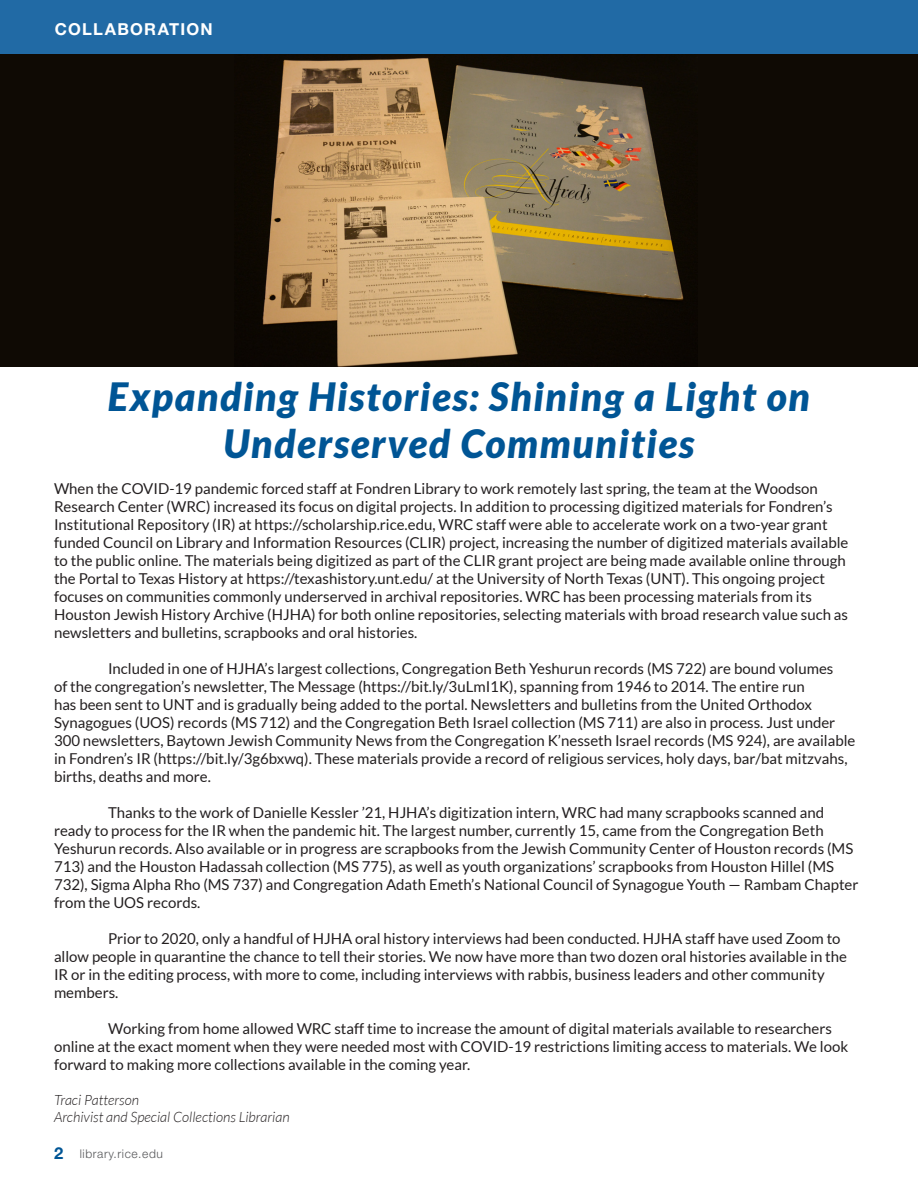
<style>
.page{position:relative;width:918px;height:1188px;background:#fff}
.page>*{position:absolute;margin:0;border:0;box-sizing:border-box;transform-origin:0 0}
.t1{font:italic 900 39px/46.8px "Lato";letter-spacing:.04em;color:#005595;text-align:center}
.t2{font:700 16.5px "Helvetica Neue LT Std";letter-spacing:.075em;color:#fff}
.t3{font:15px/18px "Lato";color:#231f20}
.t4{font:italic 300 14.25px/17.1px "Lato";color:#231f20}
.t5{font:300 12px "Helvetica Neue LT Std";letter-spacing:.05em;color:#57585a}
.s1{font-weight:700;font-size:16.5px;color:#005595}
</style>
<div class="page">
<div style="left:0;top:0;width:918px;height:54px;background:#216aa5"></div>
<div style="left:0;top:54px;width:918px;height:312px;background:#0f0a04"></div>
<img style="left:249px;top:57px;width:435px;height:309px">
<p class="t2" style="left:55px;top:18px;width:159px">COLLABORATION</p>
<h1 class="t1" style="left:108px;top:374px;width:704px">Expanding Histories: Shining a Light on<br>Underserved Communities</h1>
<p class="t3" style="left:54px;top:480px;width:796px">When the COVID-19 pandemic forced staff at Fondren Library to work remotely last spring, the team at the Woodson Research Center (WRC) increased its focus on digital projects. In addition to processing digitized materials for Fondren’s Institutional Repository (IR) at https://scholarship.rice.edu, WRC staff were able to accelerate work on a two-year grant funded Council on Library and Information Resources (CLIR) project, increasing the number of digitized materials available to the public online. The materials being digitized as part of the CLIR grant project are being made available online through the Portal to Texas History at https://texashistory.unt.edu/ at the University of North Texas (UNT). This ongoing project focuses on communities commonly underserved in archival repositories. WRC has been processing materials from its Houston Jewish History Archive (HJHA) for both online repositories, selecting materials with broad research value such as newsletters and bulletins, scrapbooks and oral histories.</p>
<p class="t3" style="left:54px;top:660px;width:803px;text-indent:54px">Included in one of HJHA’s largest collections, Congregation Beth Yeshurun records (MS 722) are bound volumes<br>of the congregation’s newsletter, The Message (https://bit.ly/3uLmI1K), spanning from 1946 to 2014. The entire run<br>has been sent to UNT and is gradually being added to the portal. Newsletters and bulletins from the United Orthodox Synagogues (UOS) records (MS 712) and the Congregation Beth Israel collection (MS 711) are also in process. Just under 300 newsletters, Baytown Jewish Community News from the Congregation K’nesseth Israel records (MS 924), are available in Fondren’s IR (https://bit.ly/3g6bxwq). These materials provide a record of religious services, holy days, bar/bat mitzvahs, births, deaths and more.</p>
<p class="t3" style="left:54px;top:804px;width:801px;text-indent:54px">Thanks to the work of Danielle Kessler ’21, HJHA’s digitization intern, WRC had many scrapbooks scanned and ready to process for the IR when the pandemic hit. The largest number, currently 15, came from the Congregation Beth<br>Yeshurun records. Also available or in progress are scrapbooks from the Jewish Community Center of Houston records (MS</p>
<p class="t3" style="left:54px;top:858px;width:806px">713) and the Houston Hadassah collection (MS 775), as well as youth organizations’ scrapbooks from Houston Hillel (MS<br>732), Sigma Alpha Rho (MS 737) and Congregation Adath Emeth’s National Council of Synagogue Youth — Rambam Chapter from the UOS records.</p>
<p class="t3" style="left:54px;top:930px;width:795px;text-indent:54px">Prior to 2020, only a handful of HJHA oral history interviews had been conducted. HJHA staff have used Zoom to allow people in quarantine the chance to tell their stories. We now have more than two dozen oral histories available in the IR or in the editing process, with more to come, including interviews with rabbis, business leaders and other community members.</p>
<p class="t3" style="left:54px;top:1020px;width:796px;text-indent:54px">Working from home allowed WRC staff time to increase the amount of digital materials available to researchers online at the exact moment when they were needed most with COVID-19 restrictions limiting access to materials. We look forward to making more collections available in the coming year.</p>
<p class="t4" style="left:54px;top:1092px;width:237px">Traci Patterson<br>Archivist and Special Collections Librarian</p>
<p class="t5" style="left:54px;top:1146px;width:111px"><span class="s1">2</span> library.rice.edu</p>
</div>
